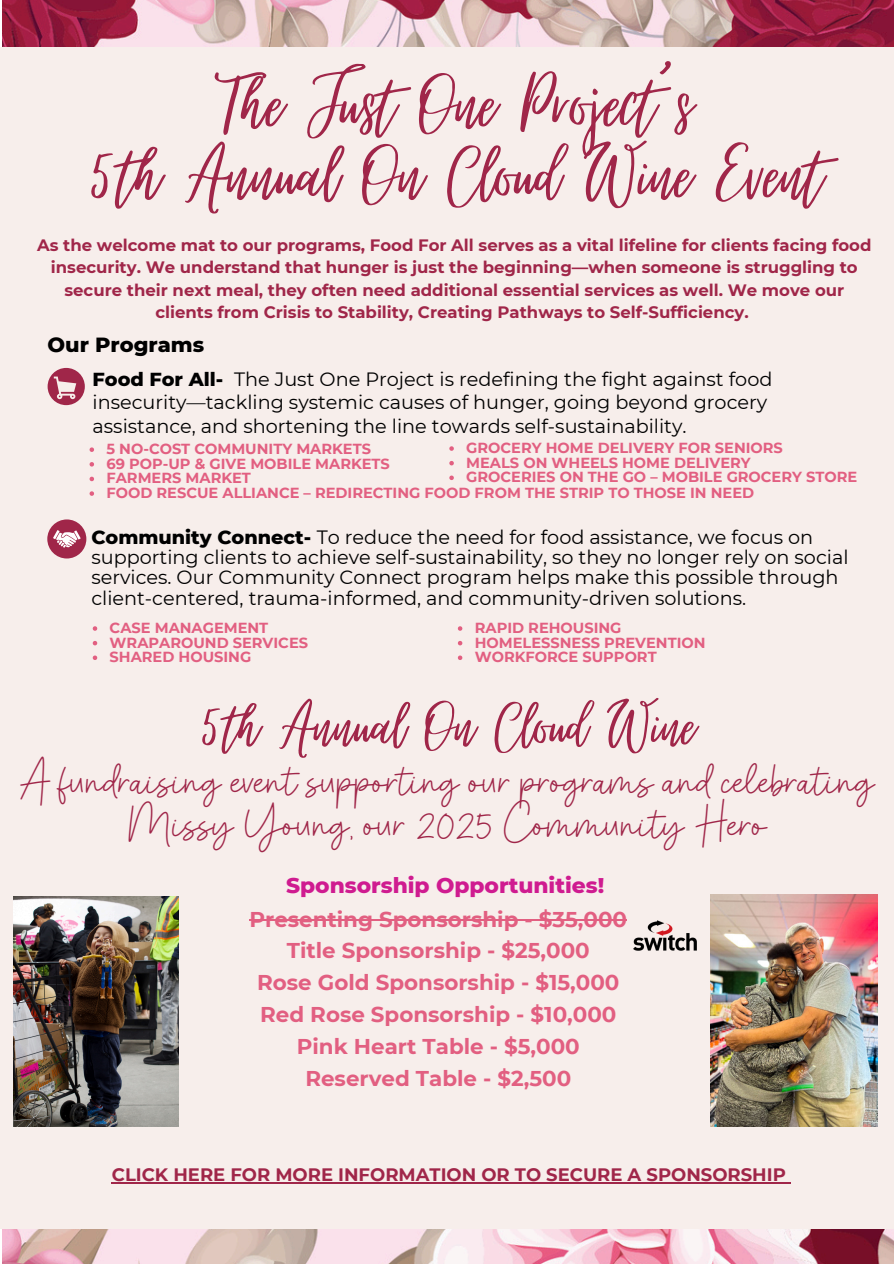
<style>
.page{position:relative;width:894px;height:1264px;background:#fff}
.page>*{position:absolute;margin:0;border:0;box-sizing:border-box;transform-origin:0 0}
.t1{font:98.25px/70.8px "Virtual";color:#a02649;text-align:center}
.t2{font:80.7px "Virtual";color:#a02649}
.t3{font:41.55px/42.8px "Olamitte";color:#a02649;text-align:center}
.t4{font:800 21.75px "Montserrat";color:#cf1b90}
.t5{font:700 21.45px/31.8px "Montserrat";color:#e25f81;text-align:center}
.t6{font:800 20.85px "Montserrat";color:#000}
.t7{font:19.2px/20.2px "Montserrat";color:#000}
.t8{font:700 18px "Montserrat";color:#a02649}
.t9{font:700 16.5px/22.5px "Montserrat";color:#a02649;text-align:center}
.t10{font:700 14.55px "Montserrat";color:#e25f81}
.s1{font-weight:800}
</style>
<div class="page">
<img style="left:2px;top:0;width:891px;height:1263px">
<div style="left:0;top:47px;width:893px;height:1181px;background:#f7eeeb"></div>
<div style="left:47px;top:519px;width:39px;height:39px;background:#a02649;border-radius:50%"></div>
<svg style="left:53px;top:530px;width:27px;height:17px"></svg>
<svg style="left:48px;top:368px;width:37px;height:37px"></svg>
<svg style="left:89px;top:447px;width:5px;height:5px"></svg>
<svg style="left:89px;top:462px;width:5px;height:4px"></svg>
<svg style="left:89px;top:476px;width:5px;height:5px"></svg>
<svg style="left:89px;top:491px;width:5px;height:5px"></svg>
<svg style="left:449px;top:446px;width:4px;height:5px"></svg>
<svg style="left:449px;top:461px;width:4px;height:4px"></svg>
<svg style="left:449px;top:475px;width:4px;height:5px"></svg>
<svg style="left:93px;top:626px;width:4px;height:4px"></svg>
<svg style="left:93px;top:641px;width:4px;height:4px"></svg>
<svg style="left:93px;top:655px;width:4px;height:5px"></svg>
<svg style="left:457px;top:626px;width:5px;height:4px"></svg>
<svg style="left:457px;top:641px;width:5px;height:4px"></svg>
<svg style="left:457px;top:655px;width:5px;height:5px"></svg>
<img style="left:710px;top:894px;width:167px;height:232px">
<img style="left:633px;top:920px;width:63px;height:30px">
<img style="left:13px;top:896px;width:166px;height:230px">
<hr style="left:112px;top:1182px;width:673px;height:1px;background:#a02649">
<hr style="left:249px;top:918px;width:378px;height:2px;background:#e25f81">
<h6 class="t1" style="left:86px;top:70px;width:737px">The Just One Project’s<br>5th Annual On Cloud Wine Event</h6>
<p class="t9" style="left:37px;top:233px;width:835px">As the welcome mat to our programs, Food For All serves as a vital lifeline for clients facing food insecurity. We understand that hunger is just the beginning—when someone is struggling to secure their next meal, they often need additional essential services as well. We move our clients from Crisis to Stability, Creating Pathways to Self-Sufficiency.</p>
<h3 class="t6" style="left:48px;top:331px;width:158px">Our Programs</h3>
<h1 class="t7" style="left:92px;top:367px;width:681px;line-height:23.7px"><span class="s1">Food For All-</span> The Just One Project is redefining the fight against food insecurity—tackling systemic causes of hunger, going beyond grocery</h1>
<p class="t7" style="left:92px;top:416px;width:595px">assistance, and shortening the line towards self-sustainability.</p>
<p class="t10" style="left:466px;top:439px;width:318px">GROCERY HOME DELIVERY FOR SENIORS</p>
<p class="t10" style="left:466px;top:453px;width:286px">MEALS ON WHEELS HOME DELIVERY</p>
<p class="t10" style="left:466px;top:468px;width:392px">GROCERIES ON THE GO – MOBILE GROCERY STORE</p>
<p class="t10" style="left:106px;top:440px;width:266px">5 NO-COST COMMUNITY MARKETS</p>
<p class="t10" style="left:106px;top:455px;width:285px">69 POP-UP &amp; GIVE MOBILE MARKETS</p>
<p class="t10" style="left:106px;top:469px;width:146px">FARMERS MARKET</p>
<p class="t10" style="left:106px;top:484px;width:649px">FOOD RESCUE ALLIANCE – REDIRECTING FOOD FROM THE STRIP TO THOSE IN NEED</p>
<p class="t7" style="left:91px;top:526px;width:758px"><span class="s1">Community Connect-</span> To reduce the need for food assistance, we focus on supporting clients to achieve self-sustainability, so they no longer rely on social services. Our Community Connect program helps make this possible through client-centered, trauma-informed, and community-driven solutions.</p>
<p class="t10" style="left:474px;top:619px;width:148px">RAPID REHOUSING</p>
<p class="t10" style="left:474px;top:633px;width:232px">HOMELESSNESS PREVENTION</p>
<p class="t10" style="left:474px;top:648px;width:183px">WORKFORCE SUPPORT</p>
<p class="t2" style="left:198px;top:682px;width:498px">5th Annual On Cloud Wine</p>
<p class="t3" style="left:19px;top:760px;width:857px">A fundraising event supporting our programs and celebrating<br>Missy Young, our 2025 Community Hero</p>
<p class="t10" style="left:110px;top:619px;width:160px">CASE MANAGEMENT</p>
<h6 class="t10" style="left:110px;top:633px;width:200px">WRAPAROUND SERVICES</h6>
<p class="t10" style="left:110px;top:648px;width:143px">SHARED HOUSING</p>
<h2 class="t4" style="left:286px;top:872px;width:319px">Sponsorship Opportunities!</h2>
<h3 class="t5" style="left:249px;top:903px;width:379px">Presenting Sponsorship - $35,000<br>Title Sponsorship - $25,000<br>Rose Gold Sponsorship - $15,000<br>Red Rose Sponsorship - $10,000<br>Pink Heart Table - $5,000<br>Reserved Table - $2,500</h3>
<p class="t8" style="left:112px;top:1163px;width:675px">CLICK HERE FOR MORE INFORMATION OR TO SECURE A SPONSORSHIP</p>
</div>
